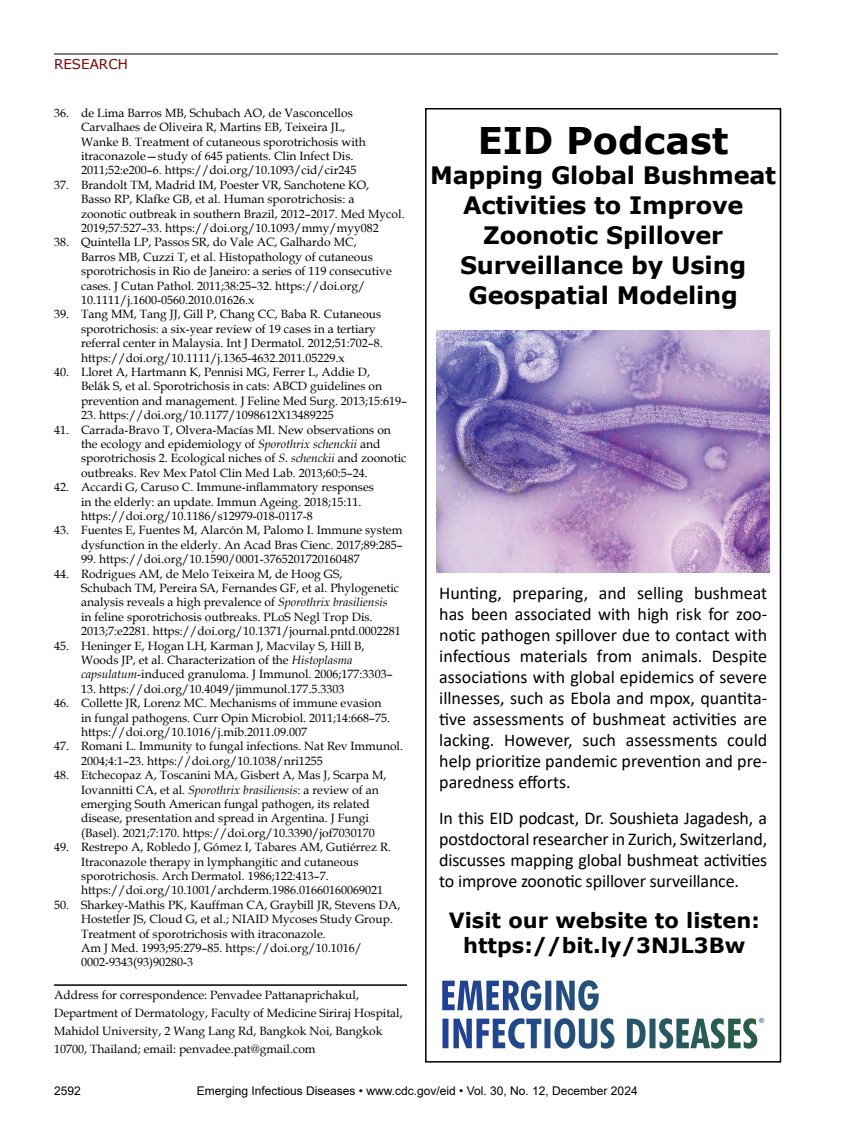
<style>
.page{position:relative;width:851px;height:1134px;background:#fff}
.page>*{position:absolute;margin:0;border:0;box-sizing:border-box;transform-origin:0 0}
.t1{font:700 36.75px "Verdana";color:#000}
.t2{font:700 24px/30px "Verdana";letter-spacing:-.01em;color:#000;text-align:center}
.t3{font:700 21px/24.9px "Verdana";color:#000;text-align:center}
.t4{font:18px/21px "Calibri";letter-spacing:-.01em;color:#000;text-align:justify}
.t5{font:13.5px "Verdana";color:#820200}
.t6{font:12px/14.4px "Book Antiqua";color:#000}
.t7{font:12px "Arial";color:#000}
.t8{font:6.9px "Arial";color:#21409a}
.s1{font-style:italic}
</style>
<div class="page">
<hr style="left:54px;top:54px;width:724px;height:1px;background:#000">
<hr style="left:54px;top:984px;width:353px;height:2px;background:#000">
<div style="left:425px;top:108px;width:356px;height:955px;border:2px solid #000"></div>
<svg style="left:442px;top:980px;width:315px;height:69px"></svg>
<img style="left:436px;top:330px;width:333px;height:242px">
<p class="t5" style="left:54px;top:55px;width:75px">RESEARCH</p>
<p class="t6" style="left:81px;top:105px;width:286px;text-indent:-27px">36. de Lima Barros MB, Schubach AO, de Vasconcellos Carvalhaes de Oliveira R, Martins EB, Teixeira JL, Wanke B. Treatment of cutaneous sporotrichosis with itraconazole—study of 645 patients. Clin Infect Dis.<br>2011;52:e200–6. https://doi.org/10.1093/cid/cir245</p>
<p class="t6" style="left:81px;top:177px;width:325px;text-indent:-27px">37. Brandolt TM, Madrid IM, Poester VR, Sanchotene KO,<br>Basso RP, Klafke GB, et al. Human sporotrichosis: a<br>zoonotic outbreak in southern Brazil, 2012–2017. Med Mycol.<br>2019;57:527–33. https://doi.org/10.1093/mmy/myy082</p>
<p class="t6" style="left:81px;top:235px;width:312px;text-indent:-27px">38. Quintella LP, Passos SR, do Vale AC, Galhardo MC, Barros MB, Cuzzi T, et al. Histopathology of cutaneous sporotrichosis in Rio de Janeiro: a series of 119 consecutive cases. J Cutan Pathol. 2011;38:25–32. https://doi.org/ 10.1111/j.1600-0560.2010.01626.x</p>
<p class="t6" style="left:81px;top:307px;width:303px;text-indent:-27px">39. Tang MM, Tang JJ, Gill P, Chang CC, Baba R. Cutaneous sporotrichosis: a six-year review of 19 cases in a tertiary referral center in Malaysia. Int J Dermatol. 2012;51:702–8. https://doi.org/10.1111/j.1365-4632.2011.05229.x</p>
<p class="t6" style="left:81px;top:364px;width:327px;text-indent:-27px">40. Lloret A, Hartmann K, Pennisi MG, Ferrer L, Addie D,<br>Belák S, et al. Sporotrichosis in cats: ABCD guidelines on prevention and management. J Feline Med Surg. 2013;15:619–</p>
<p class="t6" style="left:81px;top:408px;width:254px">23. https://doi.org/10.1177/1098612X13489225</p>
<p class="t6" style="left:81px;top:422px;width:327px;text-indent:-27px">41. Carrada-Bravo T, Olvera-Macías MI. New observations on the ecology and epidemiology of <span class="s1">Sporothrix schenckii</span> and sporotrichosis 2. Ecological niches of <span class="s1">S. schenckii</span> and zoonotic outbreaks. Rev Mex Patol Clin Med Lab. 2013;60:5–24.</p>
<p class="t6" style="left:81px;top:480px;width:294px;text-indent:-27px">42. Accardi G, Caruso C. Immune-inflammatory responses in the elderly: an update. Immun Ageing. 2018;15:11. https://doi.org/10.1186/s12979-018-0117-8</p>
<p class="t6" style="left:54px;top:523px;width:350px;text-align:right">43. Fuentes E, Fuentes M, Alarcón M, Palomo I. Immune system dysfunction in the elderly. An Acad Bras Cienc. 2017;89:285–</p>
<p class="t6" style="left:81px;top:552px;width:280px">99. https://doi.org/10.1590/0001-3765201720160487</p>
<p class="t6" style="left:81px;top:566px;width:321px;text-indent:-27px">44. Rodrigues AM, de Melo Teixeira M, de Hoog GS,<br>Schubach TM, Pereira SA, Fernandes GF, et al. Phylogenetic analysis reveals a high prevalence of <span class="s1">Sporothrix brasiliensis </span>in feline sporotrichosis outbreaks. PLoS Negl Trop Dis.<br>2013;7:e2281. https://doi.org/10.1371/journal.pntd.0002281</p>
<p class="t6" style="left:81px;top:638px;width:313px;text-indent:-27px">45. Heninger E, Hogan LH, Karman J, Macvilay S, Hill B,<br>Woods JP, et al. Characterization of the <span class="s1">Histoplasma capsulatum</span>-induced granuloma. J Immunol. 2006;177:3303–</p>
<p class="t6" style="left:81px;top:681px;width:265px">13. https://doi.org/10.4049/jimmunol.177.5.3303</p>
<p class="t6" style="left:81px;top:696px;width:310px;text-indent:-27px">46. Collette JR, Lorenz MC. Mechanisms of immune evasion in fungal pathogens. Curr Opin Microbiol. 2011;14:668–75. https://doi.org/10.1016/j.mib.2011.09.007</p>
<p class="t6" style="left:81px;top:739px;width:323px;text-indent:-27px">47. Romani L. Immunity to fungal infections. Nat Rev Immunol.<br>2004;4:1–23. https://doi.org/10.1038/nri1255</p>
<p class="t6" style="left:81px;top:768px;width:307px;text-indent:-27px">48. Etchecopaz A, Toscanini MA, Gisbert A, Mas J, Scarpa M, Iovannitti CA, et al. <span class="s1">Sporothrix brasiliensis</span>: a review of an emerging South American fungal pathogen, its related disease, presentation and spread in Argentina. J Fungi (Basel). 2021;7:170. https://doi.org/10.3390/jof7030170</p>
<p class="t6" style="left:81px;top:840px;width:311px;text-indent:-27px">49. Restrepo A, Robledo J, Gómez I, Tabares AM, Gutiérrez R.<br>Itraconazole therapy in lymphangitic and cutaneous sporotrichosis. Arch Dermatol. 1986;122:413–7. https://doi.org/10.1001/archderm.1986.01660160069021</p>
<p class="t6" style="left:81px;top:897px;width:321px;text-indent:-27px">50. Sharkey-Mathis PK, Kauffman CA, Graybill JR, Stevens DA, Hostetler JS, Cloud G, et al.; NIAID Mycoses Study Group.<br>Treatment of sporotrichosis with itraconazole.<br>Am J Med. 1993;95:279–85. https://doi.org/10.1016/ 0002-9343(93)90280-3</p>
<p class="t6" style="left:54px;top:986px;width:350px;line-height:18px">Address for correspondence: Penvadee Pattanaprichakul, Department of Dermatology, Faculty of Medicine Siriraj Hospital, Mahidol University, 2 Wang Lang Rd, Bangkok Noi, Bangkok 10700, Thailand; email: penvadee.pat@gmail.com</p>
<p class="t7" style="left:54px;top:1083px;width:28px">2592</p>
<p class="t7" style="left:197px;top:1083px;width:442px">Emerging Infectious Diseases • www.cdc.gov/eid • Vol. 30, No. 12, December 2024</p>
<h1 class="t1" style="left:477px;top:115px;width:252px">EID Podcast</h1>
<h2 class="t2" style="left:430px;top:160px;width:347px">Mapping Global Bushmeat<br>Activities to Improve<br>Zoonotic Spillover<br>Surveillance by Using<br>Geospatial Modeling</h2>
<p class="t4" style="left:439px;top:582px;width:329px">Hunting, preparing, and selling bushmeat has been associated with high risk for zoo&shy;notic pathogen spillover due to contact with infectious materials from animals. Despite associations with global epidemics of severe illnesses, such as Ebola and mpox, quantita&shy;tive assessments of bushmeat activities are lacking. However, such assessments could help prioritize pandemic prevention and pre&shy;paredness efforts.</p>
<h3 class="t4" style="left:439px;top:807px;width:329px">In this EID podcast, Dr. Soushieta Jagadesh, a postdoctoral researcher in Zurich, Switzerland, discusses mapping global bushmeat activities to improve zoonotic spillover surveillance.</h3>
<h3 class="t3" style="left:448px;top:908px;width:313px">Visit our website to listen: https://bit.ly/3NJL3Bw</h3>
<p class="t8" style="left:759px;top:1016px;width:7px">®</p>
</div>
